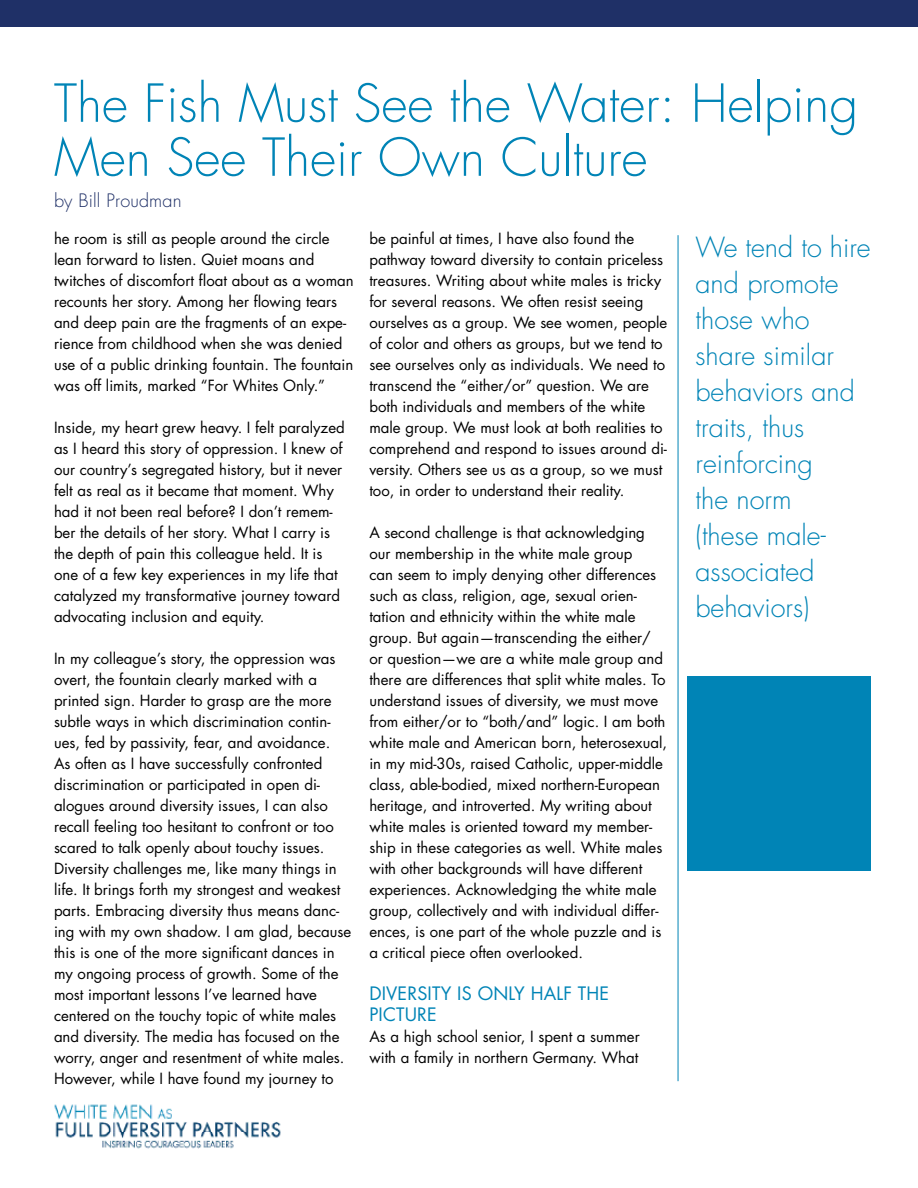
<style>
.page{position:relative;width:918px;height:1188px;background:#fff}
.page>*{position:absolute;margin:0;border:0;box-sizing:border-box;transform-origin:0 0}
.t1{font:300 51px/54px "Futura LT";color:#0084b6}
.t2{font:300 27px/36px "Futura LT";color:#0084b6}
.t3{font:18px/21px "Futura LT";letter-spacing:.01em;color:#0084b6}
.t4{font:300 18px "Futura LT";letter-spacing:.01em;color:#1f3067}
.t5{font:15px/21px "Futura LT";color:#000}
</style>
<div class="page">
<div style="left:0;top:0;width:918px;height:27px;background:#1f3067"></div>
<img style="left:54px;top:1104px;width:227px;height:45px">
<hr style="left:678px;top:235px;width:1px;height:846px;background:#0084b6">
<div style="left:687px;top:676px;width:183px;height:194px;background:#0084b6"></div>
<h1 class="t1" style="left:54px;top:78px;width:806px">The Fish Must See the Water: Helping<br>Men See Their Own Culture</h1>
<p class="t4" style="left:54px;top:189px;width:129px">by Bill Proudman</p>
<h2 class="t2" style="left:696px;top:230px;width:177px">We tend to hire and promote those who share similar behaviors and traits, thus reinforcing<br>the norm<br>(these male&shy;associated behaviors)</h2>
<p class="t5" style="left:369px;top:228px;width:300px">be painful at times, I have also found the pathway toward diversity to contain priceless treasures. Writing about white males is tricky for several reasons. We often resist seeing ourselves as a group. We see women, people of color and others as groups, but we tend to see ourselves only as individuals. We need to transcend the “either/or” question. We are both individuals and members of the white male group. We must look at both realities to comprehend and respond to issues around di&shy;versity. Others see us as a group, so we must too, in order to understand their reality.</p>
<p class="t5" style="left:369px;top:522px;width:299px">A second challenge is that acknowledging our membership in the white male group<br>can seem to imply denying other differences such as class, religion, age, sexual orien&shy;tation and ethnicity within the white male group. But again—transcending the either/ or question—we are a white male group and there are differences that split white males. To understand issues of diversity, we must move from either/or to “both/and” logic. I am both white male and American born, heterosexual, in my mid-30s, raised Catholic, upper-middle class, able-bodied, mixed northern-European heritage, and introverted. My writing about white males is oriented toward my member&shy;ship in these categories as well. White males with other backgrounds will have different experiences. Acknowledging the white male group, collectively and with individual differ&shy;ences, is one part of the whole puzzle and is a critical piece often overlooked.</p>
<p class="t3" style="left:369px;top:983px;width:241px">DIVERSITY IS ONLY HALF THE<br>PICTURE</p>
<p class="t5" style="left:369px;top:1026px;width:272px">As a high school senior, I spent a summer with a family in northern Germany. What</p>
<p class="t5" style="left:54px;top:228px;width:301px">he room is still as people around the circle lean forward to listen. Quiet moans and twitches of discomfort float about as a woman recounts her story. Among her flowing tears and deep pain are the fragments of an expe&shy;rience from childhood when she was denied use of a public drinking fountain. The fountain was off limits, marked “For Whites Only.”</p>
<p class="t5" style="left:54px;top:417px;width:292px">Inside, my heart grew heavy. I felt paralyzed as I heard this story of oppression. I knew of our country’s segregated history, but it never felt as real as it became that moment. Why had it not been real before? I don’t remem&shy;ber the details of her story. What I carry is the depth of pain this colleague held. It is one of a few key experiences in my life that catalyzed my transformative journey toward advocating inclusion and equity.</p>
<p class="t5" style="left:54px;top:648px;width:299px">In my colleague’s story, the oppression was overt, the fountain clearly marked with a printed sign. Harder to grasp are the more subtle ways in which discrimination contin&shy;ues, fed by passivity, fear, and avoidance.<br>As often as I have successfully confronted discrimination or participated in open di&shy;alogues around diversity issues, I can also recall feeling too hesitant to confront or too scared to talk openly about touchy issues.<br>Diversity challenges me, like many things in life. It brings forth my strongest and weakest parts. Embracing diversity thus means danc&shy;ing with my own shadow. I am glad, because this is one of the more significant dances in my ongoing process of growth. Some of the most important lessons I’ve learned have centered on the touchy topic of white males and diversity. The media has focused on the worry, anger and resentment of white males.<br>However, while I have found my journey to</p>
</div>
